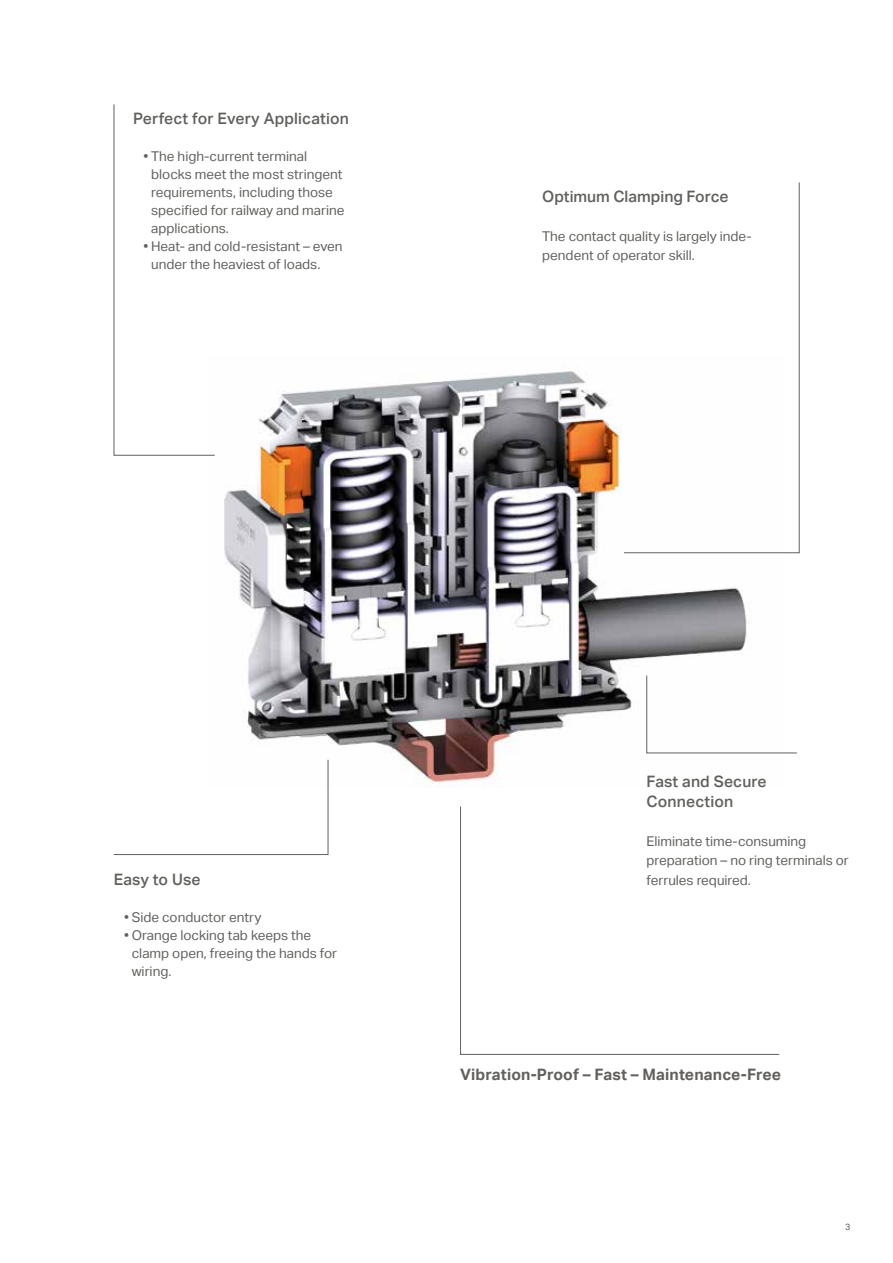
<style>
.page{position:relative;width:893px;height:1263px;background:#fff}
.page>*{position:absolute;margin:0;border:0;box-sizing:border-box;transform-origin:0 0}
.t1{font:500 15.75px/19.5px "Aktiv Grotesk";letter-spacing:.01em;color:#62605d}
.t2{font:700 15.75px "Aktiv Grotesk";letter-spacing:.01em;color:#62605d}
.t3{font:13.5px/18px "Aktiv Grotesk";color:#62605d}
.t4{font:9px "Aktiv Grotesk";color:#62605d}
</style>
<div class="page">
<img style="left:224px;top:371px;width:560px;height:416px">
<svg style="left:114px;top:104px;width:101px;height:352px"></svg>
<svg style="left:624px;top:182px;width:176px;height:371px"></svg>
<svg style="left:113px;top:759px;width:215px;height:96px"></svg>
<svg style="left:460px;top:806px;width:320px;height:249px"></svg>
<svg style="left:646px;top:675px;width:151px;height:78px"></svg>
<p class="t1" style="left:133px;top:109px;width:217px">Perfect for Every Application</p>
<p class="t3" style="left:151px;top:148px;width:195px;text-indent:-8px">• The high-current terminal blocks meet the most stringent requirements, including those specified for railway and marine applications.</p>
<p class="t3" style="left:151px;top:238px;width:193px;text-indent:-8px">• Heat- and cold-resistant – even under the heaviest of loads.</p>
<p class="t1" style="left:542px;top:187px;width:188px">Optimum Clamping Force</p>
<p class="t3" style="left:542px;top:227px;width:211px;line-height:19.5px">The contact quality is largely inde&shy;pendent of operator skill.</p>
<p class="t1" style="left:646px;top:772px;width:122px">Fast and Secure<br>Connection</p>
<p class="t3" style="left:646px;top:831px;width:204px;line-height:19.5px">Eliminate time-consuming preparation – no ring terminals or</p>
<p class="t1" style="left:114px;top:869px;width:88px">Easy to Use</p>
<p class="t3" style="left:646px;top:871px;width:106px">ferrules required.</p>
<p class="t3" style="left:124px;top:908px;width:139px">• Side conductor entry</p>
<p class="t3" style="left:132px;top:926px;width:207px;text-indent:-8px">• Orange locking tab keeps the clamp open, freeing the hands for wiring.</p>
<p class="t2" style="left:460px;top:1065px;width:322px">Vibration-Proof – Fast – Maintenance-Free</p>
<p class="t4" style="left:845px;top:1222px;width:7px">3</p>
</div>
